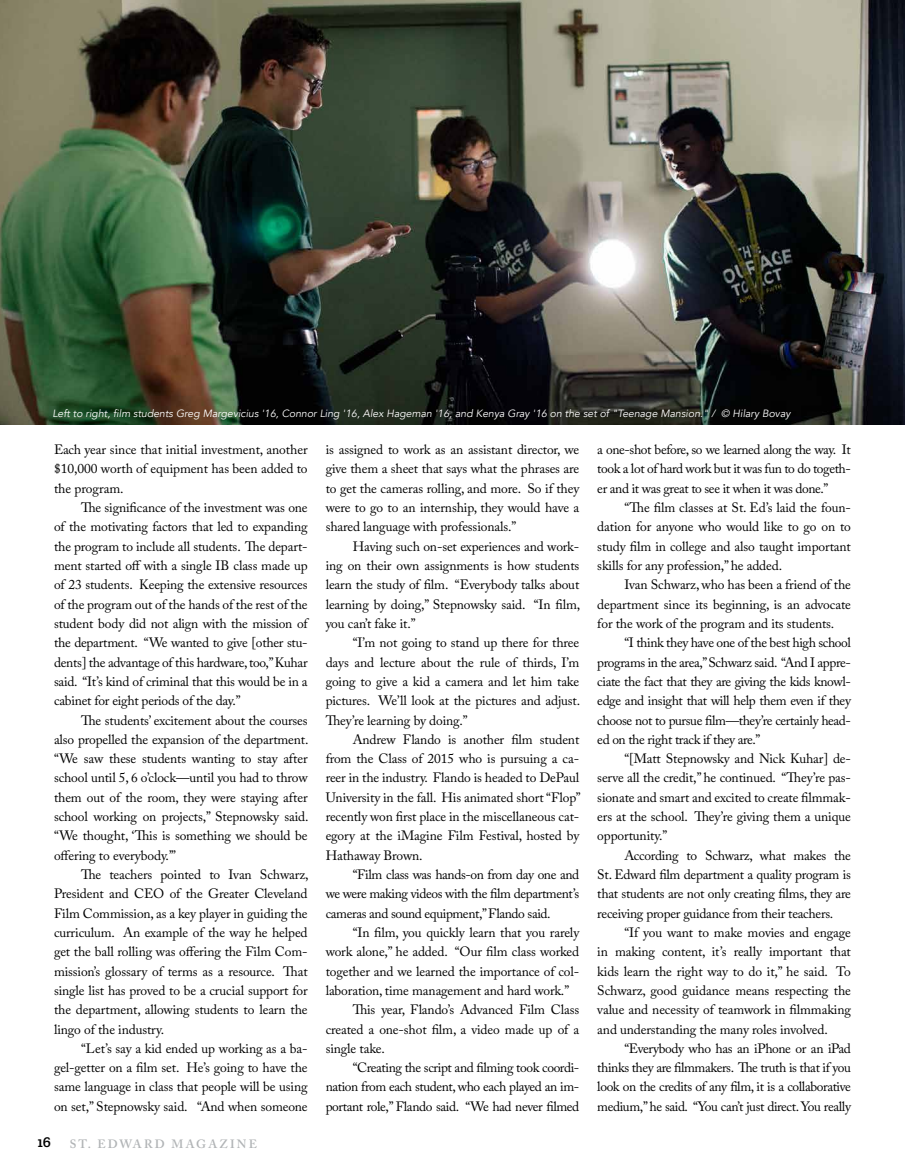
<style>
.page{position:relative;width:905px;height:1175px;background:#fff}
.page>*{position:absolute;margin:0;border:0;box-sizing:border-box;transform-origin:0 0}
.t1{font:13.5px/19.4px "Adobe Caslon Pro";letter-spacing:-.01em;color:#000;text-align:justify}
.t2{font:13.5px "Adobe Caslon Pro";letter-spacing:-.03em;color:#000}
.t3{font:600 12px "Adobe Caslon Pro";letter-spacing:.18em;color:#b1b4b6}
.t4{font:italic 10.5px "Avenir";color:#fff}
.s1{font-family:"Crete Round";font-weight:400;font-size:15px;color:#000}
</style>
<div class="page">
<img style="left:0;top:0;width:904px;height:424px">
<p class="t4" style="left:52px;top:407px;width:739px">Left to right, film students Greg Margevicius '16, Connor Ling '16, Alex Hageman '16, and Kenya Gray '16 on the set of "Teenage Mansion." / © Hilary Bovay</p>
<p class="t1" style="left:54px;top:440px;width:255px">Each year since that initial investment, another $10,000 worth of equipment has been added to the program.</p>
<p class="t1" style="left:54px;top:498px;width:255px;text-indent:27px">The significance of the investment was one of the motivating factors that led to expanding the program to include all students. The depart&shy;ment started off with a single IB class made up of 23 students. Keeping the extensive resources of the program out of the hands of the rest of the student body did not align with the mission of the department. “We wanted to give [other stu&shy;dents] the advantage of this hardware, too,” Kuhar said. “It’s kind of criminal that this would be in a cabinet for eight periods of the day.”</p>
<p class="t1" style="left:54px;top:710px;width:256px;text-indent:27px">The students’ excitement about the courses also propelled the expansion of the department. “We saw these students wanting to stay after school until 5, 6 o’clock—until you had to throw them out of the room, they were staying after school working on projects,” Stepnowsky said. “We thought, ‘This is something we should be offering to everybody.’”</p>
<p class="t1" style="left:54px;top:864px;width:256px;text-indent:27px">The teachers pointed to Ivan Schwarz, President and CEO of the Greater Cleveland Film Commission, as a key player in guiding the curriculum. An example of the way he helped get the ball rolling was offering the Film Com&shy;mission’s glossary of terms as a resource. That single list has proved to be a crucial support for the department, allowing students to learn the lingo of the industry.</p>
<p class="t1" style="left:54px;top:1038px;width:255px;text-indent:27px">“Let’s say a kid ended up working as a ba&shy;gel-getter on a film set. He’s going to have the same language in class that people will be using on set,” Stepnowsky said. “And when someone</p>
<p class="t3" style="left:38px;top:1136px;width:221px"><span class="s1">16</span> ST. EDWARD MAGAZINE</p>
<p class="t1" style="left:325px;top:440px;width:255px">is assigned to work as an assistant director, we give them a sheet that says what the phrases are to get the cameras rolling, and more. So if they were to go to an internship, they would have a shared language with professionals.”</p>
<p class="t1" style="left:325px;top:536px;width:256px;text-indent:27px">Having such on-set experiences and work&shy;ing on their own assignments is how students learn the study of film. “Everybody talks about learning by doing,” Stepnowsky said. “In film, you can’t fake it.”</p>
<p class="t1" style="left:325px;top:633px;width:256px;text-indent:27px">“I’m not going to stand up there for three days and lecture about the rule of thirds, I’m going to give a kid a camera and let him take pictures. We’ll look at the pictures and adjust.<br>They’re learning by doing.”</p>
<p class="t1" style="left:325px;top:729px;width:256px;text-indent:27px">Andrew Flando is another film student from the Class of 2015 who is pursuing a ca&shy;reer in the industry. Flando is headed to DePaul University in the fall. His animated short “Flop” recently won first place in the miscellaneous cat&shy;egory at the iMagine Film Festival, hosted by Hathaway Brown.</p>
<p class="t1" style="left:325px;top:864px;width:255px;text-indent:27px">“Film class was hands-on from day one and we were making videos with the film department’s cameras and sound equipment,” Flando said.</p>
<p class="t1" style="left:352px;top:922px;width:228px">“In film, you quickly learn that you rarely</p>
<p class="t1" style="left:325px;top:942px;width:255px">work alone,” he added. “Our film class worked</p>
<p class="t1" style="left:325px;top:961px;width:255px">together and we learned the importance of col-</p>
<p class="t1" style="left:325px;top:980px;width:245px">laboration, time management and hard work.”</p>
<p class="t1" style="left:352px;top:999px;width:228px">This year, Flando’s Advanced Film Class</p>
<p class="t1" style="left:325px;top:1019px;width:255px">created a one-shot film, a video made up of a</p>
<p class="t1" style="left:325px;top:1038px;width:61px">single take.</p>
<p class="t2" style="left:352px;top:1059px;width:228px">“Creating the script and filming took coordi-</p>
<p class="t2" style="left:325px;top:1078px;width:255px">nation from each student, who each played an im-</p>
<p class="t2" style="left:325px;top:1098px;width:255px">portant role,” Flando said. “We had never filmed</p>
<p class="t1" style="left:597px;top:440px;width:255px">a one-shot before, so we learned along the way. It took a lot of hard work but it was fun to do togeth&shy;er and it was great to see it when it was done.”</p>
<p class="t1" style="left:597px;top:498px;width:255px;text-indent:27px">“The film classes at St. Ed’s laid the foun&shy;dation for anyone who would like to go on to study film in college and also taught important skills for any profession,” he added.</p>
<p class="t1" style="left:597px;top:575px;width:255px;text-indent:27px">Ivan Schwarz, who has been a friend of the department since its beginning, is an advocate for the work of the program and its students.</p>
<p class="t1" style="left:597px;top:633px;width:255px;text-indent:27px">“I think they have one of the best high school programs in the area,” Schwarz said. “And I appre&shy;ciate the fact that they are giving the kids knowl&shy;edge and insight that will help them even if they choose not to pursue film—they’re certainly head&shy;ed on the right track if they are.”</p>
<p class="t1" style="left:597px;top:748px;width:255px;text-indent:27px">“[Matt Stepnowsky and Nick Kuhar] de&shy;serve all the credit,” he continued. “They’re pas&shy;sionate and smart and excited to create filmmak&shy;ers at the school. They’re giving them a unique opportunity.”</p>
<p class="t1" style="left:597px;top:845px;width:255px;text-indent:27px">According to Schwarz, what makes the St. Edward film department a quality program is that students are not only creating films, they are receiving proper guidance from their teachers.</p>
<p class="t1" style="left:597px;top:922px;width:255px;text-indent:27px">“If you want to make movies and engage in making content, it’s really important that kids learn the right way to do it,” he said. To Schwarz, good guidance means respecting the value and necessity of teamwork in filmmaking and understanding the many roles involved.</p>
<p class="t1" style="left:597px;top:1038px;width:255px;text-indent:27px">“Everybody who has an iPhone or an iPad thinks they are filmmakers. The truth is that if you look on the credits of any film, it is a collaborative medium,” he said. “You can’t just direct. You really</p>
</div>
